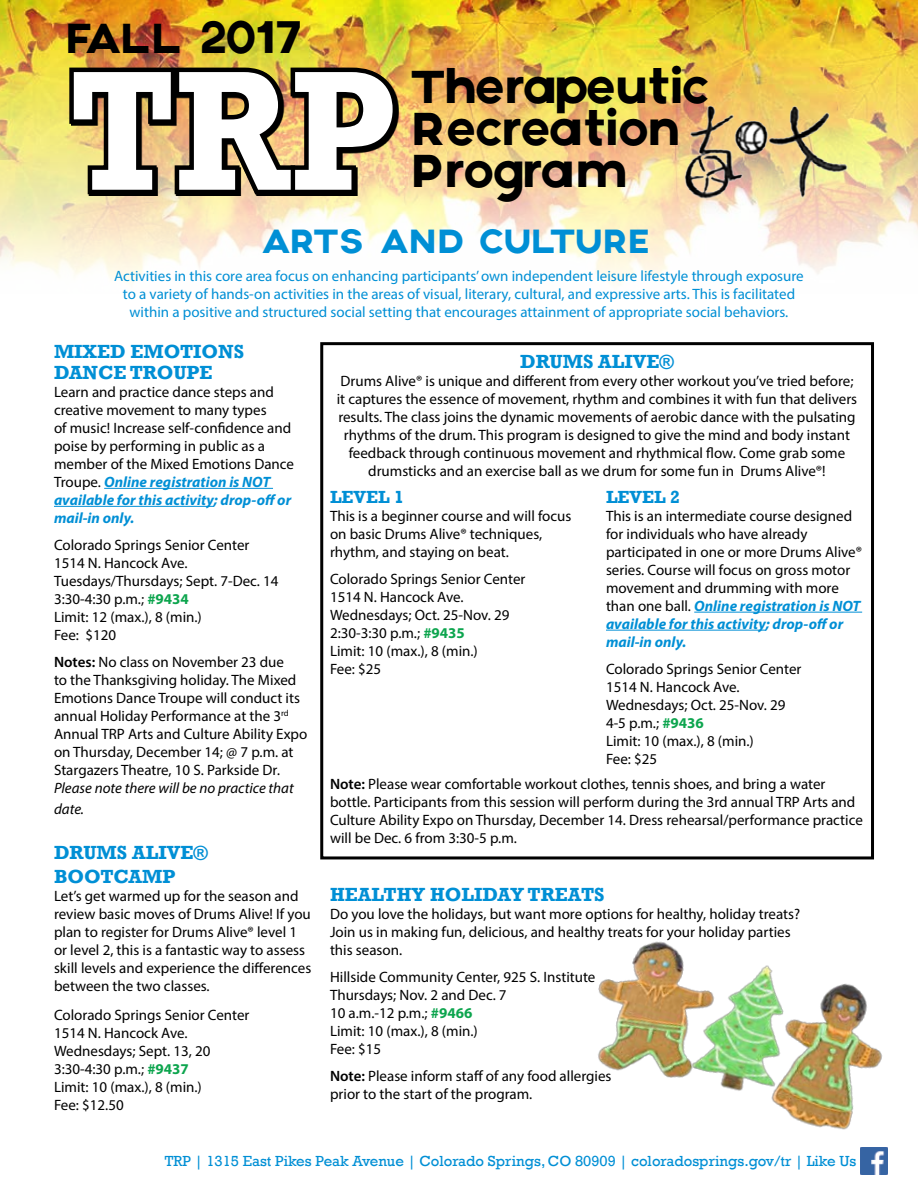
<style>
.page{position:relative;width:918px;height:1188px;background:#fff}
.page>*{position:absolute;margin:0;border:0;box-sizing:border-box;transform-origin:0 0}
.t1{font:700 173.25px "Rockwell";color:#fff;scale:.91 1}
.t2{font:49.5px/42px "Axis";letter-spacing:-.02em;color:#000}
.t3{font:45px "Axis";letter-spacing:-.02em;color:#000}
.t4{font:36px "Axis";color:#008fd5}
.t5{font:700 19.5px/21px "Rockwell";color:#008fd5}
.t6{font:700 18px "Rockwell";color:#008fd5}
.t7{font:15px/18px "Myriad Pro";color:#000}
.t8{font:15px/18px "Myriad Pro";color:#008fd5;text-align:center}
.t9{font:15px "Rockwell";color:#008fd5}
.t10{font:italic 15px "Myriad Pro";color:#000}
.s1{font-weight:700;color:#0da54e}
.s2{font-weight:700;font-style:italic;color:#008fd5}
.s3{font-weight:600}
.s4{font-style:italic}
</style>
<div class="page">
<img style="left:0;top:0;width:918px;height:284px">
<hr style="left:104px;top:488px;width:169px;height:1px;background:#008fd5">
<hr style="left:54px;top:506px;width:160px;height:1px;background:#008fd5">
<img style="left:861px;top:1147px;width:27px;height:27px">
<img style="left:65px;top:63px;width:338px;height:136px">
<img style="left:675px;top:94px;width:179px;height:108px">
<hr style="left:694px;top:612px;width:168px;height:1px;background:#008fd5">
<hr style="left:606px;top:630px;width:160px;height:1px;background:#008fd5">
<div style="left:320px;top:342px;width:554px;height:517px;border:3px solid #000"></div>
<img style="left:598px;top:941px;width:284px;height:189px">
<h3 class="t3" style="left:65px;top:12px;width:239px">FALL 2017</h3>
<h1 class="t1" style="left:69px;top:27px;width:360px">TRP</h1>
<h2 class="t2" style="left:410px;top:67px;width:302px">Therapeutic<br>Recreation<br>Program</h2>
<h3 class="t4" style="left:261px;top:220px;width:390px">ARTS AND CULTURE</h3>
<p class="t8" style="left:114px;top:267px;width:691px">Activities in this core area focus on enhancing participants’ own independent leisure lifestyle through exposure to a variety of hands-on activities in the areas of visual, literary, cultural, and expressive arts. This is facilitated within a positive and structured social setting that encourages attainment of appropriate social behaviors.</p>
<h3 class="t5" style="left:520px;top:351px;width:155px">DRUMS ALIVE®</h3>
<p class="t7" style="left:337px;top:372px;width:522px;text-align:center">Drums Alive® is unique and different from every other workout you’ve tried before; it captures the essence of movement, rhythm and combines it with fun that delivers results. The class joins the dynamic movements of aerobic dance with the pulsating rhythms of the drum. This program is designed to give the mind and body instant feedback through continuous movement and rhythmical flow. Come grab some drumsticks and an exercise ball as we drum for some fun in Drums Alive®!</p>
<p class="t6" style="left:330px;top:486px;width:76px">LEVEL 1</p>
<p class="t7" style="left:330px;top:506px;width:243px">This is a beginner course and will focus on basic Drums Alive® techniques, rhythm, and staying on beat.</p>
<p class="t7" style="left:330px;top:569px;width:197px">Colorado Springs Senior Center<br>1514 N. Hancock Ave.<br>Wednesdays; Oct. 25-Nov. 29<br>2:30-3:30 p.m.; <span class="s1">#9435<br></span>Limit: 10 (max.), 8 (min.)<br>Fee: $25</p>
<h3 class="t5" style="left:54px;top:341px;width:192px">MIXED EMOTIONS<br>DANCE TROUPE</h3>
<p class="t7" style="left:54px;top:383px;width:242px">Learn and practice dance steps and creative movement to many types<br>of music! Increase self-confidence and poise by performing in public as a member of the Mixed Emotions Dance Troupe. <span class="s2">Online registration is NOT available for this activity; drop-off or mail-in only.</span></p>
<p class="t7" style="left:54px;top:536px;width:226px">Colorado Springs Senior Center<br>1514 N. Hancock Ave.<br>Tuesdays/Thursdays; Sept. 7-Dec. 14<br>3:30-4:30 p.m.; <span class="s1">#9434<br></span>Limit: 12 (max.), 8 (min.)<br>Fee: $120</p>
<p class="t7" style="left:54px;top:653px;width:255px"><span class="s3">Notes:</span> No class on November 23 due<br>to the Thanksgiving holiday. The Mixed Emotions Dance Troupe will conduct its annual Holiday Performance at the 3<sup>rd </sup>Annual TRP Arts and Culture Ability Expo on Thursday, December 14; @ 7 p.m. at Stargazers Theatre, 10 S. Parkside Dr<span class="s4">.<br>Please note there will be no practice that</span></p>
<p class="t10" style="left:54px;top:800px;width:32px">date.</p>
<h3 class="t5" style="left:54px;top:841px;width:155px;line-height:23.4px">DRUMS ALIVE®<br>BOOTCAMP</h3>
<p class="t7" style="left:54px;top:887px;width:259px">Let’s get warmed up for the season and review basic moves of Drums Alive! If you plan to register for Drums Alive® level 1 or level 2, this is a fantastic way to assess skill levels and experience the differences between the two classes.</p>
<p class="t7" style="left:54px;top:1005px;width:197px">Colorado Springs Senior Center<br>1514 N. Hancock Ave.<br>Wednesdays; Sept. 13, 20<br>3:30-4:30 p.m.; <span class="s1">#9437<br></span>Limit: 10 (max.), 8 (min.)<br>Fee: $12.50</p>
<p class="t6" style="left:606px;top:486px;width:76px">LEVEL 2</p>
<p class="t7" style="left:606px;top:506px;width:258px">This is an intermediate course designed for individuals who have already participated in one or more Drums Alive® series. Course will focus on gross motor movement and drumming with more than one ball. <span class="s2">Online registration is NOT available for this activity; drop-off or mail-in only.</span></p>
<p class="t7" style="left:606px;top:659px;width:197px">Colorado Springs Senior Center<br>1514 N. Hancock Ave.<br>Wednesdays; Oct. 25-Nov. 29<br>4-5 p.m.; <span class="s1">#9436<br></span>Limit: 10 (max.), 8 (min.)<br>Fee: $25</p>
<p class="t7" style="left:330px;top:775px;width:534px"><span class="s3">Note:</span> Please wear comfortable workout clothes, tennis shoes, and bring a water bottle. Participants from this session will perform during the 3rd annual TRP Arts and Culture Ability Expo on Thursday, December 14. Dress rehearsal/performance practice will be Dec. 6 from 3:30-5 p.m.</p>
<h3 class="t5" style="left:330px;top:884px;width:276px">HEALTHY HOLIDAY TREATS</h3>
<p class="t7" style="left:330px;top:905px;width:472px">Do you love the holidays, but want more options for healthy, holiday treats?<br>Join us in making fun, delicious, and healthy treats for your holiday parties this season.</p>
<p class="t7" style="left:330px;top:968px;width:267px">Hillside Community Center, 925 S. Institute<br>Thursdays; Nov. 2 and Dec. 7<br>10 a.m.-12 p.m.; <span class="s1">#9466<br></span>Limit: 10 (max.), 8 (min.)<br>Fee: $15</p>
<p class="t7" style="left:330px;top:1067px;width:283px"><span class="s3">Note:</span> Please inform staff of any food allergies prior to the start of the program.</p>
<p class="t9" style="left:165px;top:1152px;width:693px">TRP | 1315 East Pikes Peak Avenue | Colorado Springs, CO 80909 | coloradosprings.gov/tr | Like Us</p>
</div>
